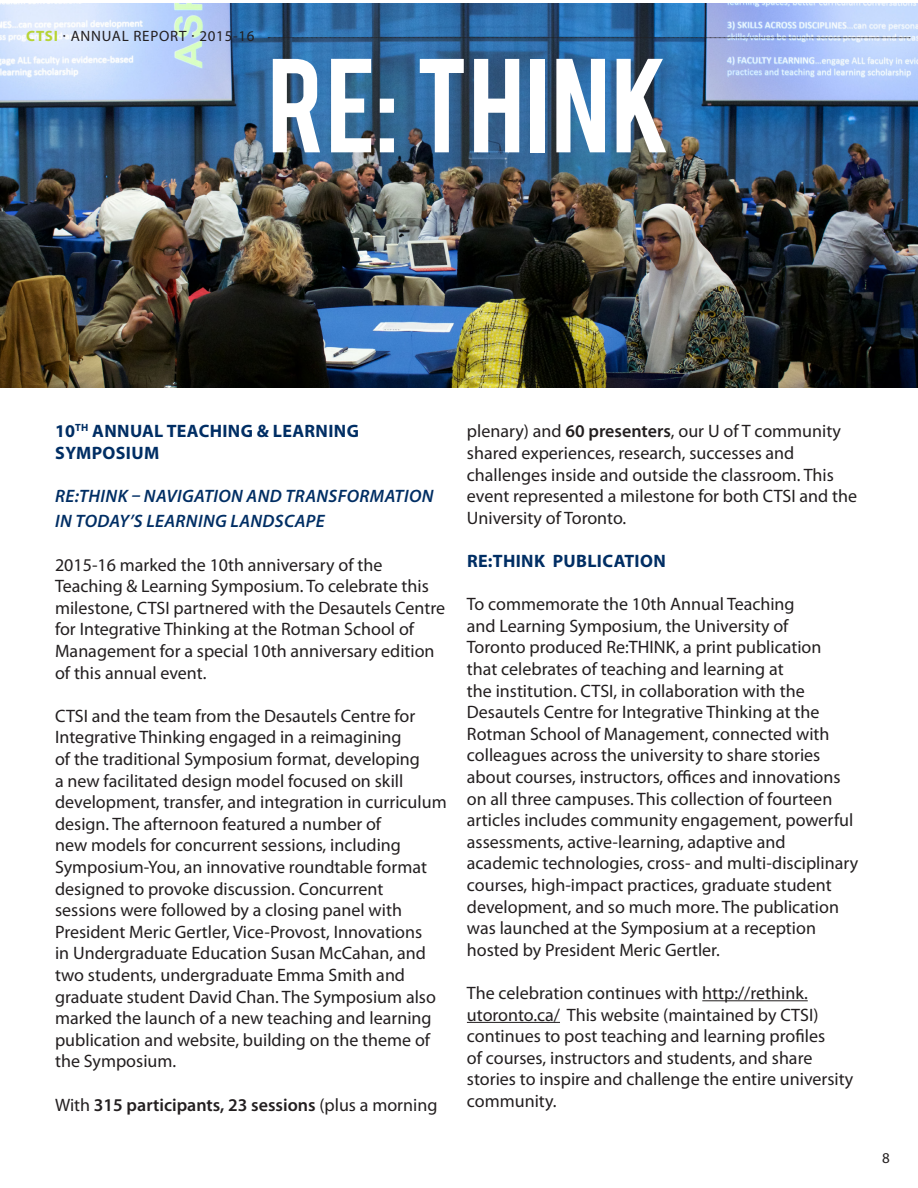
<style>
.page{position:relative;width:918px;height:1188px;background:#fff}
.page>*{position:absolute;margin:0;border:0;box-sizing:border-box;transform-origin:0 0}
.t1{font:105px "Bebas";letter-spacing:.015em;color:#fff}
.t2{font:18px/21.6px "Myriad Pro";color:#231f20}
.t3{font:italic 600 18px/25.2px "Myriad Pro";letter-spacing:.02em;color:#002e64}
.t4{font:700 18px/21.6px "Myriad Pro";letter-spacing:.02em;color:#002e64}
.t5{font:600 18px "Myriad Pro";color:#231f20}
.t6{font:15px "Myriad Pro";letter-spacing:.05em;color:#231f20}
.s1{font-weight:700;color:#b7d436}
.s2{font-weight:400}
.s3{font-weight:600}
</style>
<div class="page">
<img style="left:0;top:3px;width:918px;height:385px">
<hr style="left:702px;top:1000px;width:106px;height:1px;background:#231f20">
<hr style="left:467px;top:1022px;width:93px;height:1px;background:#231f20">
<svg style="left:268px;top:37px;width:642px;height:1px"></svg>
<p class="t6" style="left:26px;top:27px;width:230px"><span class="s1">CTSI</span> · ANNUAL REPORT · 2015-16</p>
<p class="t1" style="left:268px;top:29px;width:405px">RE: THINK</p>
<p class="t4" style="left:55px;top:420px;width:305px">10<sup>TH</sup> ANNUAL TEACHING &amp; LEARNING<br>SYMPOSIUM</p>
<p class="t3" style="left:55px;top:483px;width:380px">RE:THINK – NAVIGATION AND TRANSFORMATION<br>IN TODAY’S LEARNING LANDSCAPE</p>
<p class="t2" style="left:55px;top:553px;width:392px">2015-16 marked the 10th anniversary of the Teaching &amp; Learning Symposium. To celebrate this milestone, CTSI partnered with the Desautels Centre for Integrative Thinking at the Rotman School of Management for a special 10th anniversary edition of this annual event.</p>
<p class="t2" style="left:55px;top:705px;width:393px">CTSI and the team from the Desautels Centre for Integrative Thinking engaged in a reimagining<br>of the traditional Symposium format, developing<br>a new facilitated design model focused on skill development, transfer, and integration in curriculum design. The afternoon featured a number of<br>new models for concurrent sessions, including Symposium-You, an innovative roundtable format designed to provoke discussion. Concurrent sessions were followed by a closing panel with President Meric Gertler, Vice-Provost, Innovations<br>in Undergraduate Education Susan McCahan, and two students, undergraduate Emma Smith and graduate student David Chan. The Symposium also marked the launch of a new teaching and learning publication and website, building on the theme of the Symposium.</p>
<p class="t5" style="left:55px;top:1093px;width:384px"><span class="s2">With</span> 315 participants, 23 sessions <span class="s2">(plus a morning</span></p>
<p class="t2" style="left:467px;top:420px;width:392px">plenary) and <span class="s3">60 presenters</span>, our U of T community shared experiences, research, successes and challenges inside and outside the classroom. This event represented a milestone for both CTSI and the University of Toronto.</p>
<p class="t4" style="left:467px;top:550px;width:200px">RE:THINK PUBLICATION</p>
<p class="t2" style="left:467px;top:593px;width:393px">To commemorate the 10th Annual Teaching<br>and Learning Symposium, the University of<br>Toronto produced Re:THINK, a print publication<br>that celebrates of teaching and learning at<br>the institution. CTSI, in collaboration with the Desautels Centre for Integrative Thinking at the Rotman School of Management, connected with colleagues across the university to share stories about courses, instructors, offices and innovations on all three campuses. This collection of fourteen articles includes community engagement, powerful assessments, active-learning, adaptive and academic technologies, cross- and multi-disciplinary courses, high-impact practices, graduate student development, and so much more. The publication was launched at the Symposium at a reception hosted by President Meric Gertler.</p>
<p class="t2" style="left:467px;top:982px;width:388px">The celebration continues with http://rethink. utoronto.ca/ This website (maintained by CTSI) continues to post teaching and learning profiles<br>of courses, instructors and students, and share stories to inspire and challenge the entire university community.</p>
<p class="t6" style="left:882px;top:1148px;width:9px">8</p>
</div>
